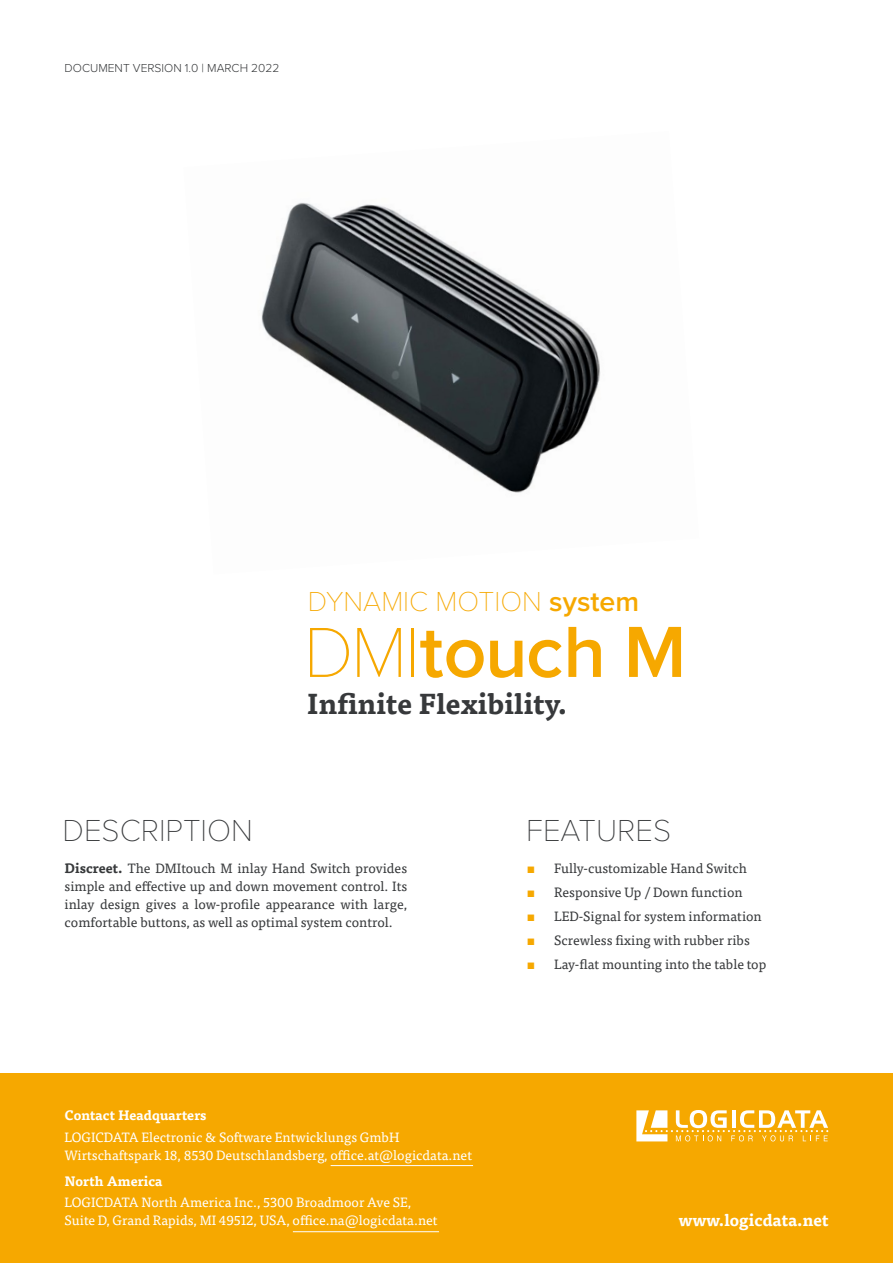
<style>
.page{position:relative;width:893px;height:1263px;background:#fff}
.page>*{position:absolute;margin:0;border:0;box-sizing:border-box;transform-origin:0 0}
.t1{font:600 75px "Proxima Nova";letter-spacing:-.01em;color:#f6a800}
.t2{font:100 31.5px "Proxima Nova T";color:#37393b}
.t3{font:700 28.5px "Tisa Pro";color:#37393b}
.t4{font:100 28.5px "Proxima Nova T";color:#f6a800}
.t5{font:700 16.5px "Tisa Pro";color:#fff}
.t6{font:13.5px/18px "Tisa Pro";color:#37393b;text-align:justify}
.t7{font:13.5px/18px "Tisa Pro";color:#fff}
.t8{font:700 13.5px "Tisa Pro";color:#fff}
.t9{font:300 12px "Proxima Nova";color:#37393b}
.s1{font-family:"Proxima Nova";font-weight:600}
.s2{font-family:"Proxima Nova T";font-weight:100;font-size:73.35px}
.s3{font-weight:700}
.s4{color:#f6a800}
</style>
<div class="page">
<img style="left:261px;top:202px;width:340px;height:291px">
<div style="left:0;top:1073px;width:892px;height:190px;background:#f6a800"></div>
<svg style="left:636px;top:1110px;width:192px;height:31px"></svg>
<hr style="left:293px;top:1231px;width:146px;height:1px;background:#fff">
<hr style="left:331px;top:1165px;width:142px;height:1px;background:#fff">
<p class="t9" style="left:65px;top:60px;width:216px">DOCUMENT VERSION 1.0 | MARCH 2022</p>
<h3 class="t4" style="left:308px;top:580px;width:333px">DYNAMIC MOTION <span class="s1">system</span></h3>
<h1 class="t1" style="left:304px;top:596px;width:384px"><span class="s2">DMI</span>touch M</h1>
<h3 class="t3" style="left:307px;top:681px;width:262px">Infinite Flexibility.</h3>
<h2 class="t2" style="left:63px;top:807px;width:192px">DESCRIPTION</h2>
<p class="t6" style="left:65px;top:858px;width:344px"><span class="s3">Discreet.</span> The DMItouch M inlay Hand Switch provides simple and effective up and down movement control. Its inlay design gives a low-profile appearance with large, comfortable buttons, as well as optimal system control.</p>
<p class="t8" style="left:65px;top:1104px;width:143px">Contact Headquarters</p>
<p class="t7" style="left:65px;top:1127px;width:409px">LOGICDATA Electronic &amp; Software Entwicklungs GmbH<br>Wirtschaftspark 18, 8530 Deutschlandsberg, office.at@logicdata.net</p>
<p class="t8" style="left:65px;top:1170px;width:99px">North America</p>
<p class="t7" style="left:65px;top:1193px;width:374px">LOGICDATA North America Inc., 5300 Broadmoor Ave SE,<br>Suite D, Grand Rapids, MI 49512, USA, office.na@logicdata.net</p>
<h2 class="t2" style="left:526px;top:807px;width:146px">FEATURES</h2>
<p class="t6" style="left:527px;top:858px;width:221px"><span class="s4">▪</span> Fully-customizable Hand Switch</p>
<p class="t6" style="left:527px;top:882px;width:217px"><span class="s4">▪</span> Responsive Up / Down function</p>
<p class="t6" style="left:527px;top:906px;width:236px"><span class="s4">▪</span> LED-Signal for system information</p>
<p class="t6" style="left:527px;top:930px;width:224px"><span class="s4">▪</span> Screwless fixing with rubber ribs</p>
<p class="t6" style="left:527px;top:954px;width:241px"><span class="s4">▪</span> Lay-flat mounting into the table top</p>
<p class="t5" style="left:679px;top:1206px;width:151px">www.logicdata.net</p>
</div>
